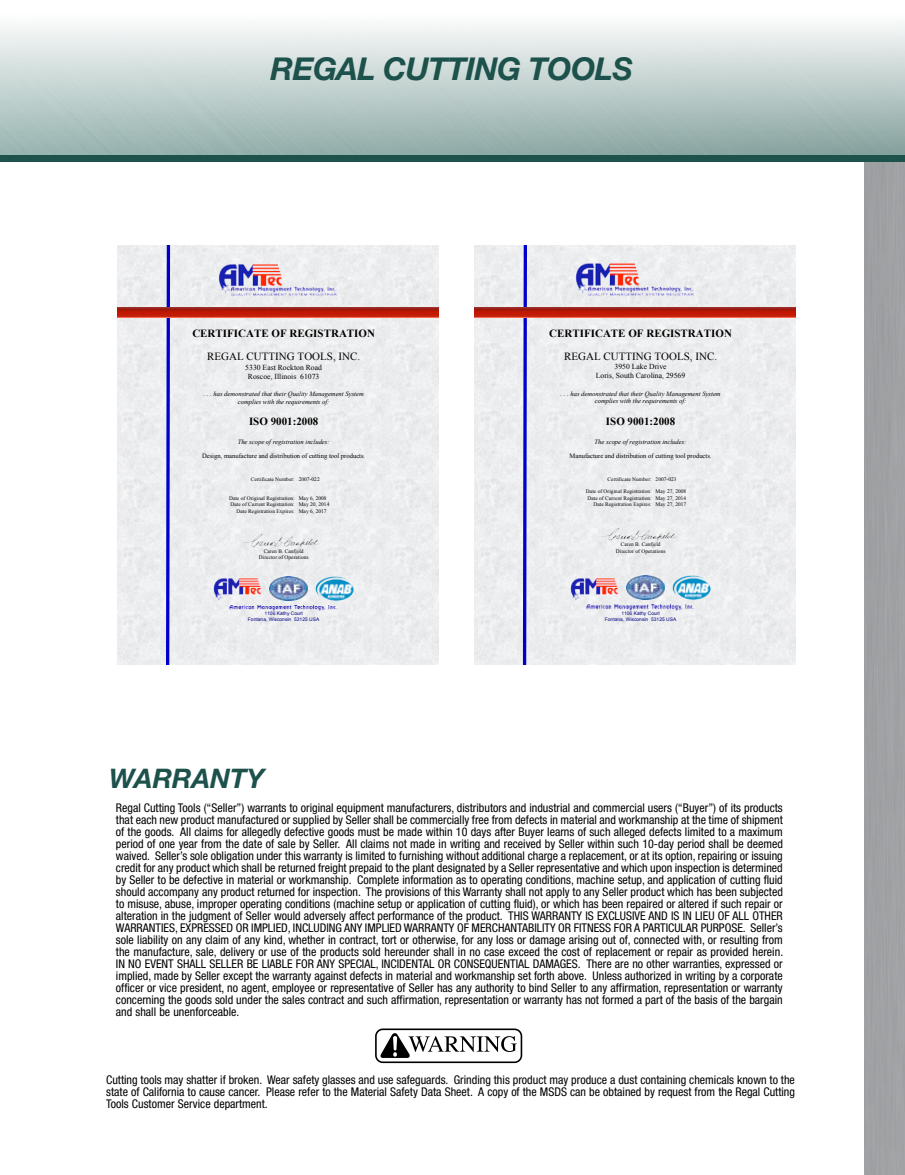
<style>
.page{position:relative;width:905px;height:1175px;background:#fff}
.page>*{position:absolute;margin:0;border:0;box-sizing:border-box;transform-origin:0 0}
.t1{font:italic 700 31.5px "Helvetica Neue";letter-spacing:-.02em;color:#1d514b}
.t2{font:italic 700 27px "Helvetica Neue";color:#1d514b}
.t3{font:condensed 12px/12px "Helvetica Neue";color:#000;text-align:justify}
.t4{font:700 10.95px "Times New Roman";letter-spacing:.005em;color:#000}
.t5{font:10.95px "Times New Roman";letter-spacing:.005em;color:#000}
.t6{font:7.65px/8.9px "Times New Roman";letter-spacing:.005em;color:#000;text-align:center}
.t7{font:italic 6.6px/7.5px "Times New Roman";color:#000;text-align:center}
.t8{font:6.6px "Times New Roman";color:#000}
.t9{font:5.4px/6.3px "Times New Roman";letter-spacing:.005em;color:#000;text-align:center}
.t10{font:4.95px/5.7px "Arial";letter-spacing:.01em;color:#000080;text-align:center}
</style>
<div class="page">
<div style="left:0;top:155px;width:904px;height:7px;background:#1d514b"></div>
<svg style="left:375px;top:1028px;width:147px;height:36px"></svg>
<div style="left:117px;top:245px;width:321px;height:419px;background:#ecedef"></div>
<img style="left:218px;top:260px;width:119px;height:36px">
<img style="left:229px;top:604px;width:109px;height:6px">
<img style="left:315px;top:576px;width:38px;height:24px">
<img style="left:270px;top:576px;width:38px;height:24px">
<img style="left:214px;top:575px;width:52px;height:26px">
<svg style="left:164px;top:245px;width:8px;height:419px"></svg>
<img style="left:117px;top:308px;width:321px;height:10px">
<img style="left:243px;top:534px;width:79px;height:20px">
<div style="left:474px;top:245px;width:321px;height:419px;background:#ecedef"></div>
<img style="left:575px;top:260px;width:119px;height:36px">
<img style="left:586px;top:604px;width:109px;height:6px">
<img style="left:672px;top:576px;width:38px;height:23px">
<img style="left:627px;top:576px;width:37px;height:24px">
<img style="left:570px;top:575px;width:52px;height:25px">
<svg style="left:521px;top:245px;width:7px;height:419px;background:#7d7dde"></svg>
<img style="left:474px;top:307px;width:321px;height:10px">
<img style="left:600px;top:527px;width:79px;height:21px">
<h1 class="t1" style="left:271px;top:49px;width:363px">REGAL CUTTING TOOLS</h1>
<p class="t4" style="left:192px;top:326px;width:184px">CERTIFICATE OF REGISTRATION</p>
<p class="t5" style="left:207px;top:349px;width:154px">REGAL CUTTING TOOLS, INC.</p>
<p class="t6" style="left:245px;top:362px;width:78px">5330 East Rockton Road<br>Roscoe, Illinois 61073</p>
<p class="t7" style="left:204px;top:390px;width:162px">. . . has demonstrated that their Quality Management System complies with the requirements of:</p>
<p class="t4" style="left:249px;top:414px;width:71px">ISO 9001:2008</p>
<p class="t7" style="left:238px;top:438px;width:93px">The scope of registration includes:</p>
<p class="t8" style="left:202px;top:451px;width:165px">Design, manufacture and distribution of cutting tool products.</p>
<p class="t9" style="left:251px;top:476px;width:70px">Certificate Number: 2007-022</p>
<p class="t9" style="left:229px;top:495px;width:99px">Date of Original Registration: May 6, 2008</p>
<p class="t9" style="left:230px;top:501px;width:100px">Date of Current Registration: May 20, 2014</p>
<p class="t9" style="left:236px;top:507px;width:92px">Date Registration Expires: May 6, 2017</p>
<p class="t9" style="left:259px;top:548px;width:51px">Caren B. Canfield<br>Director of Operations</p>
<p class="t10" style="left:248px;top:611px;width:73px">1106 Kathy Court<br>Fontana, Wisconsin 53125 USA</p>
<p class="t4" style="left:549px;top:326px;width:184px">CERTIFICATE OF REGISTRATION</p>
<p class="t5" style="left:564px;top:349px;width:154px">REGAL CUTTING TOOLS, INC.</p>
<p class="t6" style="left:595px;top:362px;width:91px">3950 Lake Drive<br>Loris, South Carolina, 29569</p>
<p class="t7" style="left:560px;top:390px;width:162px">. . . has demonstrated that their Quality Management System complies with the requirements of:</p>
<p class="t4" style="left:606px;top:414px;width:71px">ISO 9001:2008</p>
<p class="t7" style="left:594px;top:437px;width:93px">The scope of registration includes:</p>
<p class="t8" style="left:569px;top:451px;width:143px">Manufacture and distribution of cutting tool products.</p>
<p class="t9" style="left:607px;top:475px;width:70px">Certificate Number: 2007-023</p>
<p class="t9" style="left:586px;top:488px;width:102px;text-align:right">Date of Original Registration: May 27, 2008<br>Date of Current Registration: May 27, 2014<br>Date Registration Expires: May 27, 2017</p>
<p class="t9" style="left:615px;top:541px;width:51px">Caren B. Canfield<br>Director of Operations</p>
<p class="t10" style="left:605px;top:610px;width:73px">1106 Kathy Court<br>Fontana, Wisconsin 53125 USA</p>
<h2 class="t2" style="left:109px;top:761px;width:156px">WARRANTY</h2>
<p class="t3" style="left:116px;top:801px;width:668px">Regal Cutting Tools (“Seller”) warrants to original equipment manufacturers, distributors and industrial and commercial users (“Buyer”) of its products that each new product manufactured or supplied by Seller shall be commercially free from defects in material and workmanship at the time of shipment of the goods. All claims for allegedly defective goods must be made within 10 days after Buyer learns of such alleged defects limited to a maximum period of one year from the date of sale by Seller. All claims not made in writing and received by Seller within such 10-day period shall be deemed waived. Seller’s sole obligation under this warranty is limited to furnishing without additional charge a replacement, or at its option, repairing or issuing credit for any product which shall be returned freight prepaid to the plant designated by a Seller representative and which upon inspection is determined by Seller to be defective in material or workmanship. Complete information as to operating conditions, machine setup, and application of cutting fluid should accompany any product returned for inspection. The provisions of this Warranty shall not apply to any Seller product which has been subjected to misuse, abuse, improper operating conditions (machine setup or application of cutting fluid), or which has been repaired or altered if such repair or alteration in the judgment of Seller would adversely affect performance of the product. THIS WARRANTY IS EXCLUSIVE AND IS IN LIEU OF ALL OTHER WARRANTIES, EXPRESSED OR IMPLIED, INCLUDING ANY IMPLIED WARRANTY OF MERCHANTABILITY OR FITNESS FOR A PARTICULAR PURPOSE. Seller’s sole liability on any claim of any kind, whether in contract, tort or otherwise, for any loss or damage arising out of, connected with, or resulting from the manufacture, sale, delivery or use of the products sold hereunder shall in no case exceed the cost of replacement or repair as provided herein.<br>IN NO EVENT SHALL SELLER BE LIABLE FOR ANY SPECIAL, INCIDENTAL OR CONSEQUENTIAL DAMAGES. There are no other warranties, expressed or implied, made by Seller except the warranty against defects in material and workmanship set forth above. Unless authorized in writing by a corporate officer or vice president, no agent, employee or representative of Seller has any authority to bind Seller to any affirmation, representation or warranty concerning the goods sold under the sales contract and such affirmation, representation or warranty has not formed a part of the basis of the bargain and shall be unenforceable.</p>
<p class="t3" style="left:106px;top:1073px;width:690px">Cutting tools may shatter if broken. Wear safety glasses and use safeguards. Grinding this product may produce a dust containing chemicals known to the state of California to cause cancer. Please refer to the Material Safety Data Sheet. A copy of the MSDS can be obtained by request from the Regal Cutting Tools Customer Service department.</p>
</div>
